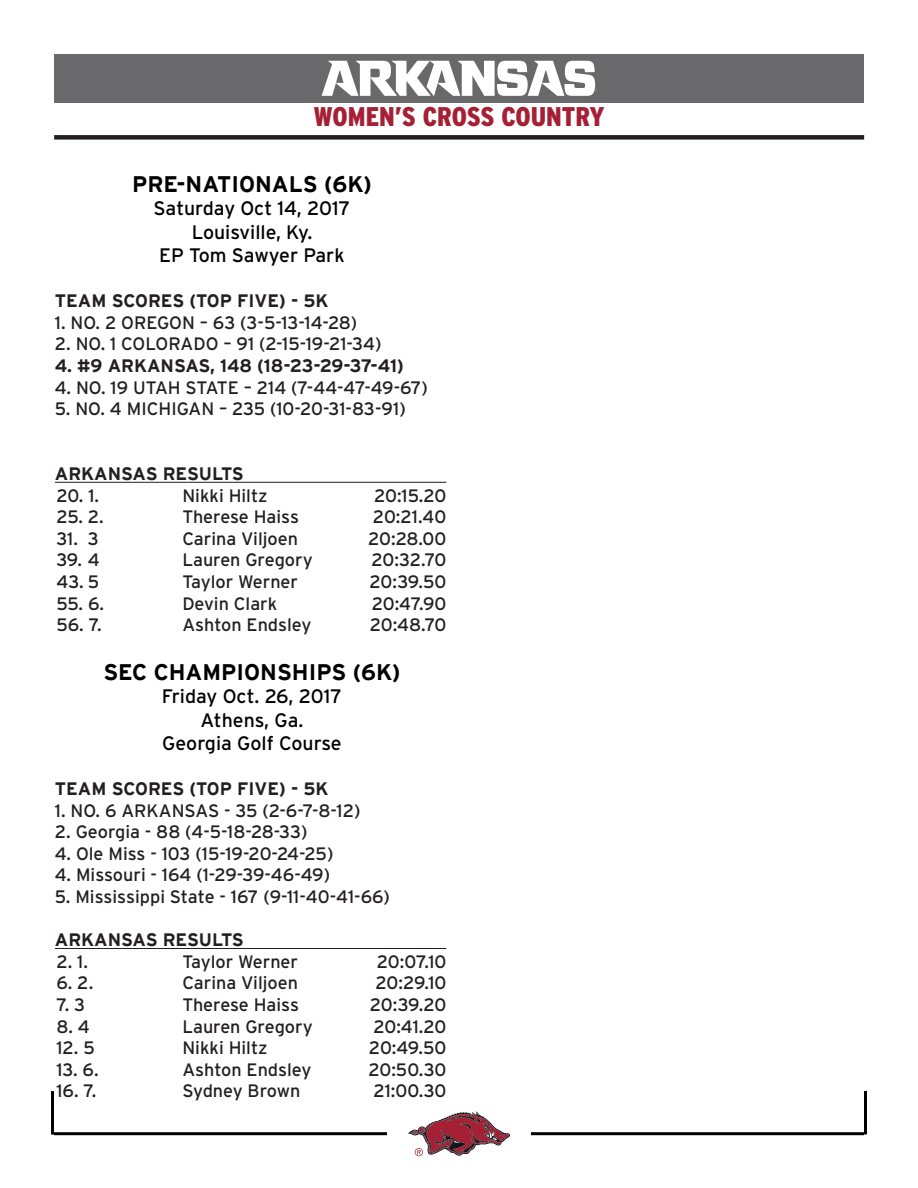
<style>
.page{position:relative;width:918px;height:1188px;background:#fff}
.page>*{position:absolute;margin:0;border:0;box-sizing:border-box;transform-origin:0 0}
.t1{font:900 condensed 27px "Interstate";color:#a62035}
.t2{font:700 22.5px "Interstate";color:#000}
.t3{font:19.5px "Interstate";color:#000}
.t4{font:18px "Interstate";color:#231f20}
.t5{font:700 18px "Interstate";color:#231f20}
.t6{font:18px "Interstate";letter-spacing:-.02em;color:#231f20}
</style>
<div class="page">
<div style="left:54px;top:54px;width:810px;height:49px;background:#69696c"></div>
<svg style="left:322px;top:61px;width:273px;height:35px"></svg>
<svg style="left:408px;top:1111px;width:102px;height:45px"></svg>
<hr style="left:531px;top:1132px;width:333px;height:3px;background:#000">
<hr style="left:54px;top:1132px;width:333px;height:3px;background:#000">
<hr style="left:51px;top:1091px;width:3px;height:44px;background:#000">
<hr style="left:864px;top:1091px;width:3px;height:43px;background:#000">
<div style="left:54px;top:135px;width:810px;height:5px;background:#231f20"></div>
<hr style="left:55px;top:482px;width:391px;height:1px;background:#231f20">
<hr style="left:55px;top:948px;width:391px;height:1px;background:#231f20">
<h1 class="t1" style="left:313px;top:100px;width:293px">WOMEN’S CROSS COUNTRY</h1>
<p class="t2" style="left:132px;top:172px;width:241px">PRE-NATIONALS (6K)</p>
<p class="t3" style="left:154px;top:197px;width:198px">Saturday Oct 14, 2017</p>
<p class="t3" style="left:192px;top:220px;width:122px">Louisville, Ky.</p>
<p class="t3" style="left:159px;top:244px;width:187px">EP Tom Sawyer Park</p>
<p class="t5" style="left:55px;top:291px;width:275px">TEAM SCORES (TOP FIVE) - 5K</p>
<p class="t4" style="left:55px;top:312px;width:304px">1. NO. 2 OREGON – 63 (3-5-13-14-28)</p>
<p class="t4" style="left:55px;top:333px;width:328px">2. NO. 1 COLORADO – 91 (2-15-19-21-34)</p>
<p class="t5" style="left:55px;top:356px;width:350px">4. #9 ARKANSAS, 148 (18-23-29-37-41)</p>
<p class="t4" style="left:55px;top:376px;width:375px">4. NO. 19 UTAH STATE – 214 (7-44-47-49-67)</p>
<p class="t4" style="left:55px;top:398px;width:352px">5. NO. 4 MICHIGAN – 235 (10-20-31-83-91)</p>
<p class="t5" style="left:55px;top:464px;width:190px">ARKANSAS RESULTS</p>
<p class="t4" style="left:56px;top:484px;width:44px">20. 1.</p>
<p class="t4" style="left:182px;top:484px;width:87px">Nikki Hiltz</p>
<p class="t4" style="left:374px;top:484px;width:74px">20:15.20</p>
<p class="t4" style="left:56px;top:506px;width:49px">25. 2.</p>
<p class="t4" style="left:182px;top:506px;width:118px">Therese Haiss</p>
<p class="t4" style="left:373px;top:506px;width:75px">20:21.40</p>
<p class="t4" style="left:56px;top:528px;width:44px">31. 3</p>
<p class="t4" style="left:182px;top:528px;width:117px">Carina Viljoen</p>
<p class="t4" style="left:368px;top:528px;width:80px">20:28.00</p>
<p class="t4" style="left:56px;top:549px;width:45px">39. 4</p>
<p class="t4" style="left:182px;top:549px;width:132px">Lauren Gregory</p>
<p class="t4" style="left:371px;top:549px;width:76px">20:32.70</p>
<p class="t4" style="left:56px;top:571px;width:44px">43. 5</p>
<p class="t4" style="left:182px;top:571px;width:117px">Taylor Werner</p>
<p class="t4" style="left:370px;top:571px;width:78px">20:39.50</p>
<p class="t4" style="left:56px;top:592px;width:49px">55. 6.</p>
<p class="t4" style="left:182px;top:592px;width:96px">Devin Clark</p>
<p class="t4" style="left:372px;top:592px;width:76px">20:47.90</p>
<p class="t4" style="left:56px;top:614px;width:47px">56. 7.</p>
<p class="t4" style="left:182px;top:614px;width:131px">Ashton Endsley</p>
<p class="t4" style="left:370px;top:614px;width:78px">20:48.70</p>
<p class="t2" style="left:103px;top:659px;width:299px">SEC CHAMPIONSHIPS (6K)</p>
<p class="t3" style="left:162px;top:685px;width:182px">Friday Oct. 26, 2017</p>
<p class="t3" style="left:201px;top:708px;width:104px">Athens, Ga.</p>
<p class="t3" style="left:162px;top:731px;width:181px">Georgia Golf Course</p>
<p class="t5" style="left:55px;top:779px;width:275px">TEAM SCORES (TOP FIVE) - 5K</p>
<p class="t4" style="left:55px;top:799px;width:307px">1. NO. 6 ARKANSAS - 35 (2-6-7-8-12)</p>
<p class="t4" style="left:55px;top:821px;width:254px">2. Georgia - 88 (4-5-18-28-33)</p>
<p class="t4" style="left:55px;top:843px;width:280px">4. Ole Miss - 103 (15-19-20-24-25)</p>
<p class="t4" style="left:55px;top:864px;width:277px">4. Missouri - 164 (1-29-39-46-49)</p>
<p class="t4" style="left:55px;top:886px;width:337px">5. Mississippi State - 167 (9-11-40-41-66)</p>
<p class="t5" style="left:55px;top:930px;width:190px">ARKANSAS RESULTS</p>
<p class="t4" style="left:56px;top:951px;width:33px">2. 1.</p>
<p class="t4" style="left:182px;top:951px;width:117px">Taylor Werner</p>
<p class="t4" style="left:377px;top:951px;width:71px">20:07.10</p>
<p class="t4" style="left:56px;top:972px;width:38px">6. 2.</p>
<p class="t4" style="left:182px;top:972px;width:117px">Carina Viljoen</p>
<p class="t4" style="left:376px;top:972px;width:72px">20:29.10</p>
<p class="t4" style="left:56px;top:994px;width:30px">7. 3</p>
<p class="t4" style="left:182px;top:994px;width:118px">Therese Haiss</p>
<p class="t4" style="left:370px;top:994px;width:78px">20:39.20</p>
<p class="t4" style="left:56px;top:1015px;width:35px">8. 4</p>
<p class="t4" style="left:182px;top:1015px;width:132px">Lauren Gregory</p>
<p class="t4" style="left:373px;top:1015px;width:75px">20:41.20</p>
<p class="t4" style="left:56px;top:1037px;width:40px">12. 5</p>
<p class="t4" style="left:182px;top:1037px;width:87px">Nikki Hiltz</p>
<p class="t4" style="left:369px;top:1037px;width:79px">20:49.50</p>
<p class="t4" style="left:56px;top:1059px;width:44px">13. 6.</p>
<p class="t4" style="left:182px;top:1059px;width:131px">Ashton Endsley</p>
<p class="t4" style="left:368px;top:1059px;width:80px">20:50.30</p>
<p class="t4" style="left:56px;top:1080px;width:42px">16. 7.</p>
<p class="t6" style="left:182px;top:1080px;width:120px">Sydney Brown</p>
<p class="t4" style="left:373px;top:1080px;width:75px">21:00.30</p>
</div>
